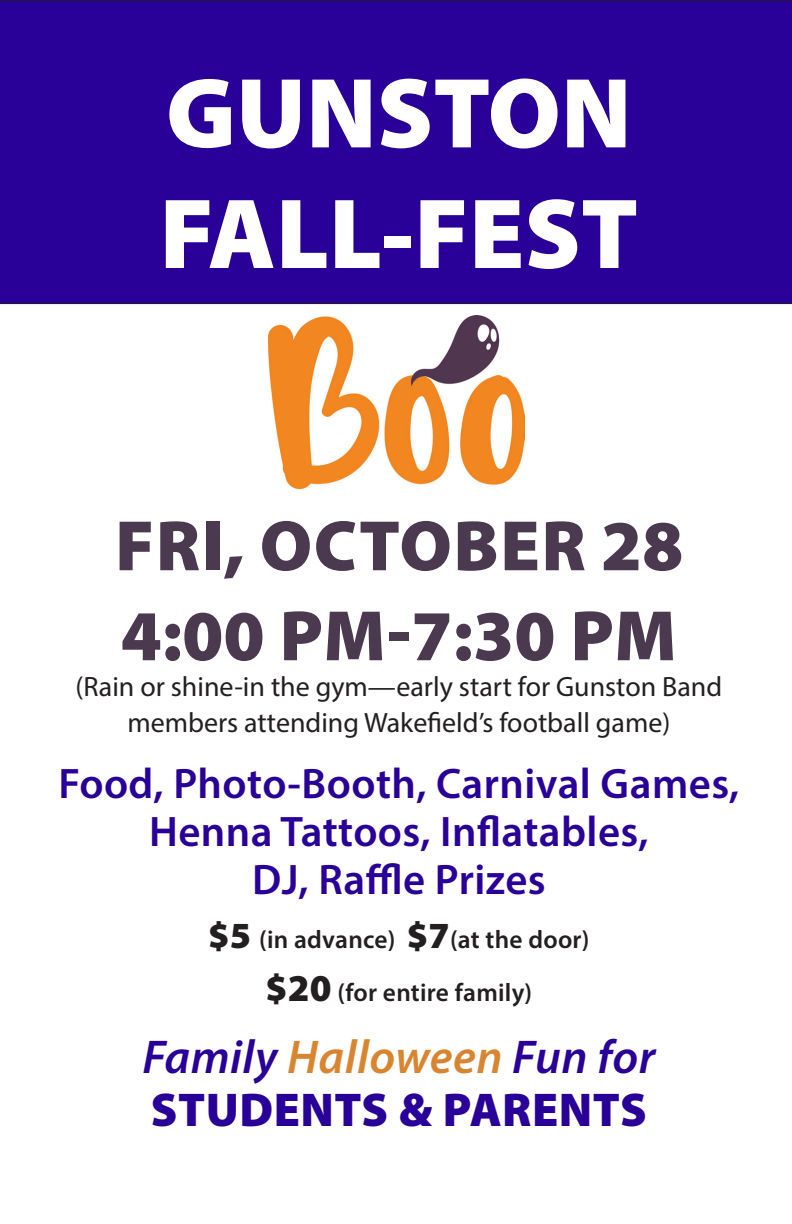
<style>
.page{position:relative;width:792px;height:1224px;background:#fff}
.page>*{position:absolute;margin:0;border:0;box-sizing:border-box;transform-origin:0 0}
.t1{font:900 100.6px "Myriad Pro";color:#fff}
.t2{font:900 72px "Myriad Pro";letter-spacing:.02em;color:#4b394f}
.t3{font:italic 600 47.6px "Myriad Pro";letter-spacing:.01em;color:#290098}
.t4{font:900 47.6px "Myriad Pro";letter-spacing:.01em;color:#290098}
.t5{font:600 42.8px/48px "Myriad Pro";letter-spacing:.01em;color:#290098;text-align:center}
.t6{font:28px/36px "Myriad Pro";color:#231f20;text-align:center}
.t7{font:600 25.4px "Myriad Pro";letter-spacing:.01em;color:#231f20}
.s1{font-weight:900;font-size:37px}
.s2{font-weight:900;font-size:38px}
.s3{color:#d9852f}
</style>
<div class="page">
<div style="left:0;top:0;width:792px;height:304px;background:#290098"></div>
<img style="left:268px;top:315px;width:257px;height:174px">
<p class="t1" style="left:166px;top:56px;width:467px">GUNSTON</p>
<p class="t1" style="left:160px;top:177px;width:480px">FALL-FEST</p>
<p class="t2" style="left:115px;top:505px;width:570px">FRI, OCTOBER 28</p>
<p class="t2" style="left:121px;top:595px;width:557px">4:00 PM-7:30 PM</p>
<p class="t6" style="left:76px;top:668px;width:648px">(Rain or shine-in the gym—early start for Gunston Band members attending Wakefield’s football game)</p>
<p class="t5" style="left:58px;top:759px;width:682px">Food, Photo-Booth, Carnival Games,<br>Henna Tattoos, Inflatables,<br>DJ, Raffle Prizes</p>
<p class="t7" style="left:208px;top:923px;width:383px"><span class="s1">$5</span> (in advance) <span class="s1">$7</span>(at the door)</p>
<p class="t7" style="left:266px;top:977px;width:268px"><span class="s2">$20</span> (for entire family)</p>
<p class="t3" style="left:142px;top:1026px;width:514px">Family <span class="s3">Halloween</span> Fun for</p>
<p class="t4" style="left:151px;top:1083px;width:497px">STUDENTS &amp; PARENTS</p>
</div>
